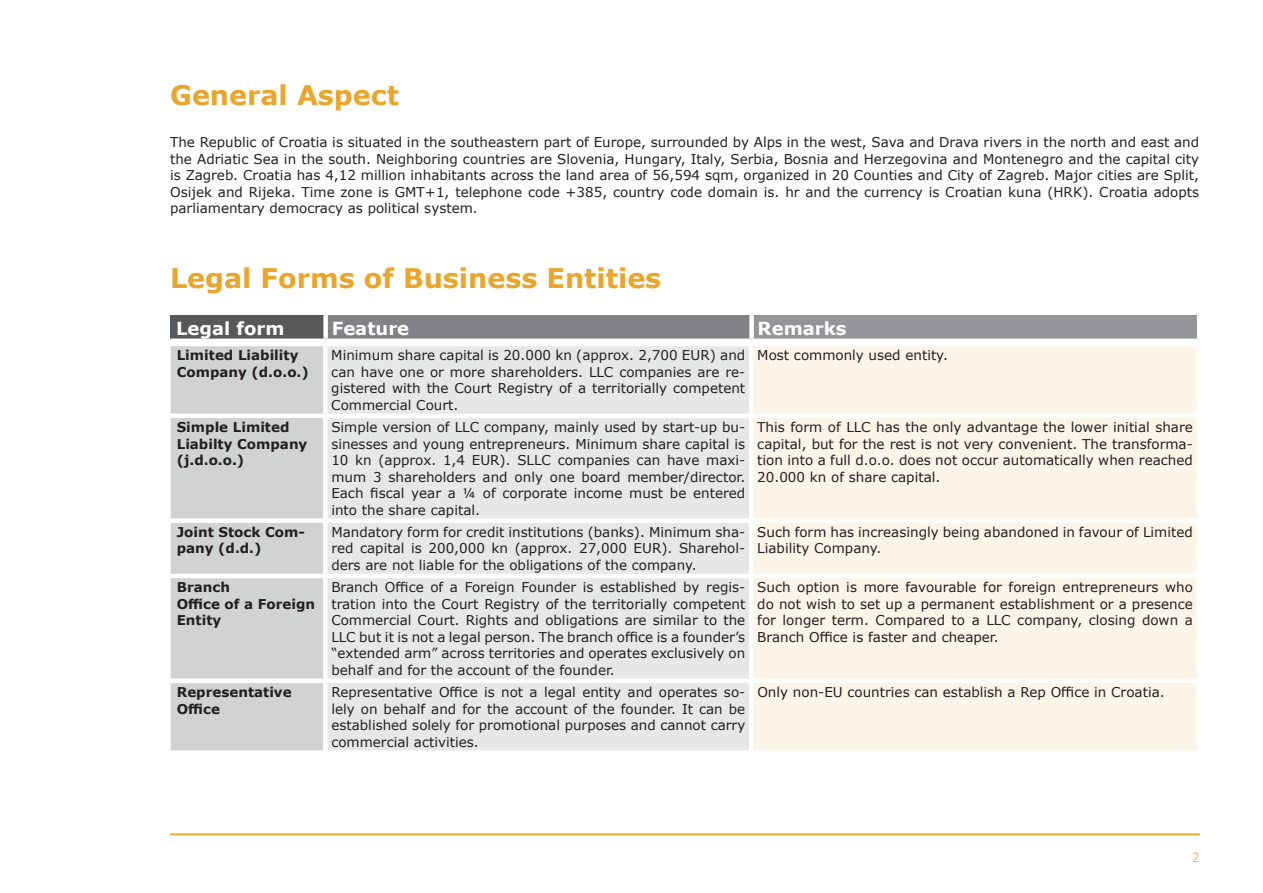
<style>
.page{position:relative;width:1263px;height:893px;background:#fff}
.page>*{position:absolute;margin:0;border:0;box-sizing:border-box;transform-origin:0 0}
.t1{font:700 27px "Verdana";color:#e9a52c}
.t2{font:700 18px "Verdana";color:#fff}
.t3{font:15px "Calibri";color:#f2c57f}
.t4{font:13.5px/16.5px "Verdana";color:#231f20;text-align:justify}
.t5{font:700 13.5px/16.5px "Verdana";color:#231f20}
.s1{color:#fff}
</style>
<div class="page">
<hr style="left:170px;top:833px;width:1030px;height:2px;background:#e9a52c">
<div style="left:170px;top:315px;width:156px;height:26px;background:#57585a"></div>
<div style="left:326px;top:315px;width:426px;height:26px;background:#808285"></div>
<div style="left:752px;top:315px;width:447px;height:26px;background:#939598"></div>
<div style="left:323px;top:315px;width:5px;height:24px;background:#fff"></div>
<div style="left:749px;top:315px;width:5px;height:24px;background:#fff"></div>
<hr style="left:1197px;top:315px;width:4px;height:24px;background:#fff">
<hr style="left:170px;top:339px;width:156px;height:4px;background:#fff">
<hr style="left:326px;top:339px;width:426px;height:4px;background:#fff">
<hr style="left:752px;top:339px;width:449px;height:4px;background:#fff">
<div style="left:171px;top:346px;width:152px;height:404px;background:#d1d2d4"></div>
<div style="left:328px;top:346px;width:421px;height:404px;background:#e6e7e9"></div>
<div style="left:753px;top:346px;width:443px;height:404px;background:#fcf4e6"></div>
<hr style="left:171px;top:414px;width:154px;height:4px;background:#fff">
<hr style="left:325px;top:414px;width:426px;height:4px;background:#fff">
<hr style="left:751px;top:414px;width:450px;height:4px;background:#fff">
<div style="left:171px;top:518px;width:154px;height:5px;background:#fff"></div>
<div style="left:325px;top:518px;width:426px;height:5px;background:#fff"></div>
<div style="left:751px;top:518px;width:450px;height:5px;background:#fff"></div>
<hr style="left:171px;top:574px;width:154px;height:4px;background:#fff">
<hr style="left:325px;top:574px;width:426px;height:4px;background:#fff">
<hr style="left:751px;top:574px;width:450px;height:4px;background:#fff">
<hr style="left:171px;top:679px;width:154px;height:4px;background:#fff">
<hr style="left:325px;top:679px;width:426px;height:4px;background:#fff">
<hr style="left:751px;top:679px;width:450px;height:4px;background:#fff">
<h1 class="t1" style="left:170px;top:76px;width:246px">General Aspect<span class="s1">s</span></h1>
<p class="t4" style="left:170px;top:134px;width:1031px">The Republic of Croatia is situated in the southeastern part of Europe, surrounded by Alps in the west, Sava and Drava rivers in the north and east and the Adriatic Sea in the south. Neighboring countries are Slovenia, Hungary, Italy, Serbia, Bosnia and Herzegovina and Montenegro and the capital city is Zagreb. Croatia has 4,12 million inhabitants across the land area of 56,594 sqm, organized in 20 Counties and City of Zagreb. Major cities are Split, Osijek and Rijeka. Time zone is GMT+1, telephone code +385, country code domain is. hr and the currency is Croatian kuna (HRK). Croatia adopts parliamentary democracy as political system.</p>
<h1 class="t1" style="left:170px;top:259px;width:493px">Legal Forms of Business Entities</h1>
<h2 class="t2" style="left:176px;top:315px;width:110px">Legal form</h2>
<h2 class="t2" style="left:332px;top:315px;width:79px">Feature</h2>
<h2 class="t2" style="left:758px;top:315px;width:90px">Remarks</h2>
<p class="t5" style="left:177px;top:347px;width:134px">Limited Liability<br>Company (d.o.o.)</p>
<p class="t4" style="left:331px;top:347px;width:415px">Minimum share capital is 20.000 kn (approx. 2,700 EUR) and can have one or more shareholders. LLC companies are re&shy;gistered with the Court Registry of a territorially competent Commercial Court.</p>
<p class="t4" style="left:757px;top:347px;width:192px">Most commonly used entity.</p>
<p class="t5" style="left:177px;top:419px;width:132px">Simple Limited<br>Liabilty Company (j.d.o.o.)</p>
<p class="t4" style="left:331px;top:419px;width:415px">Simple version of LLC company, mainly used by start-up bu&shy;sinesses and young entrepreneurs. Minimum share capital is 10 kn (approx. 1,4 EUR). SLLC companies can have maxi&shy;mum 3 shareholders and only one board member/director.<br>Each fiscal year a ¼ of corporate income must be entered into the share capital.</p>
<p class="t4" style="left:757px;top:419px;width:437px">This form of LLC has the only advantage the lower initial share capital, but for the rest is not very convenient. The transforma&shy;tion into a full d.o.o. does not occur automatically when reached 20.000 kn of share capital.</p>
<p class="t5" style="left:177px;top:523px;width:130px">Joint Stock Com&shy;pany (d.d.)</p>
<p class="t4" style="left:331px;top:524px;width:415px">Mandatory form for credit institutions (banks). Minimum sha&shy;red capital is 200,000 kn (approx. 27,000 EUR). Sharehol&shy;ders are not liable for the obligations of the company.</p>
<p class="t4" style="left:757px;top:524px;width:437px">Such form has increasingly being abandoned in favour of Limited<br>Liability Company.</p>
<p class="t5" style="left:177px;top:579px;width:140px">Branch<br>Office of a Foreign<br>Entity</p>
<p class="t4" style="left:331px;top:579px;width:415px">Branch Office of a Foreign Founder is established by regis&shy;tration into the Court Registry of the territorially competent Commercial Court. Rights and obligations are similar to the LLC but it is not a legal person. The branch office is a founder’s “extended arm” across territories and operates exclusively on behalf and for the account of the founder.</p>
<p class="t4" style="left:757px;top:579px;width:437px">Such option is more favourable for foreign entrepreneurs who do not wish to set up a permanent establishment or a presence for longer term. Compared to a LLC company, closing down a Branch Office is faster and cheaper.</p>
<p class="t5" style="left:177px;top:684px;width:116px">Representative<br>Office</p>
<p class="t4" style="left:331px;top:684px;width:415px">Representative Office is not a legal entity and operates so&shy;lely on behalf and for the account of the founder. It can be established solely for promotional purposes and cannot carry commercial activities.</p>
<p class="t4" style="left:757px;top:684px;width:409px">Only non-EU countries can establish a Rep Office in Croatia.</p>
<p class="t3" style="left:1192px;top:846px;width:9px">2</p>
</div>
